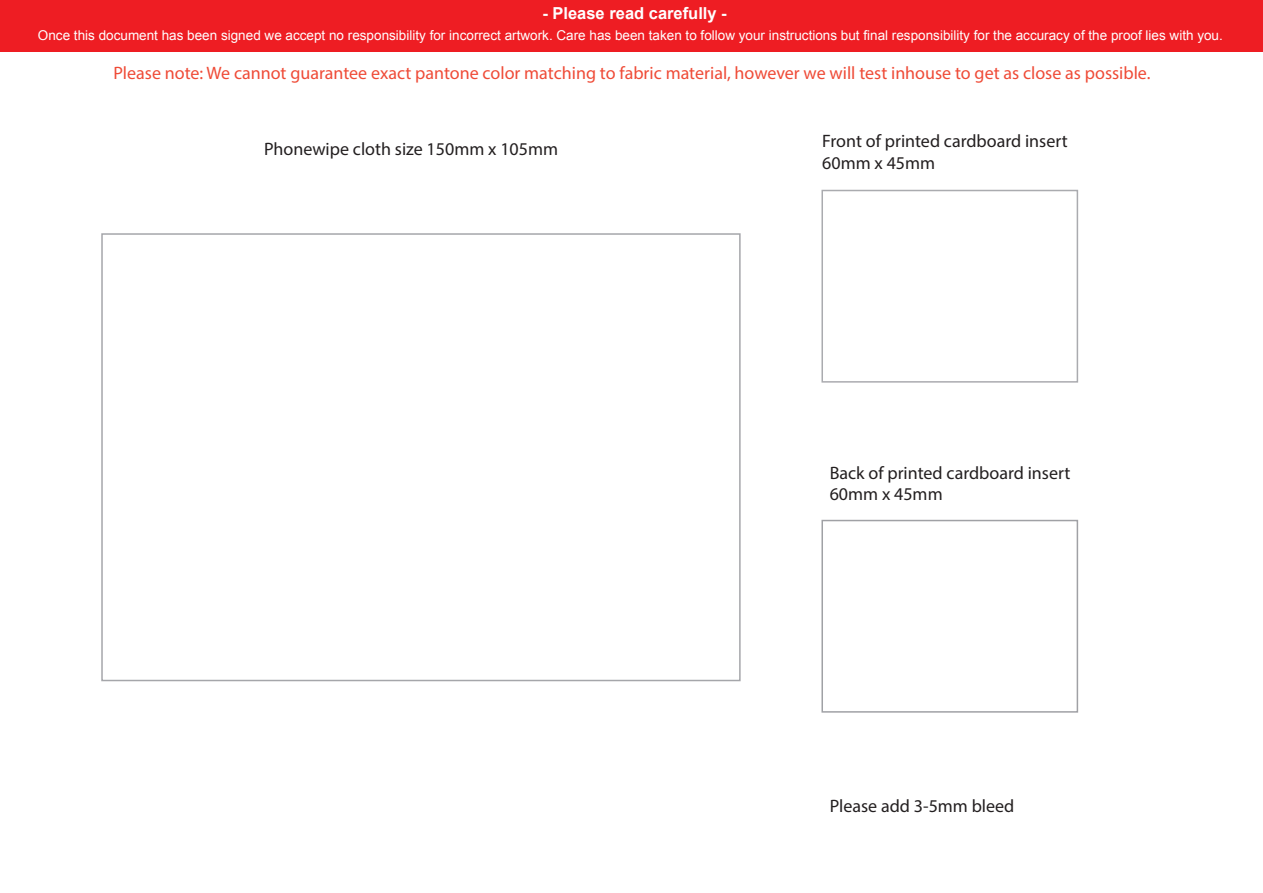
<style>
.page{position:relative;width:1263px;height:893px;background:#fff}
.page>*{position:absolute;margin:0;border:0;box-sizing:border-box;transform-origin:0 0}
.t1{font:18px/21.6px "Myriad Pro";color:#231f20}
.t2{font:18px "Myriad Pro";color:#ef4b37}
.t3{font:700 16.5px "Arial";color:#fff}
.t4{font:13.5px "Arial";color:#fff}
</style>
<div class="page">
<div style="left:0;top:0;width:1263px;height:52px;background:#ee1d23"></div>
<div style="left:101px;top:233px;width:640px;height:448px;border:2px solid #a5a6aa"></div>
<div style="left:821px;top:190px;width:257px;height:193px;border:2px solid #aaabaf"></div>
<div style="left:821px;top:520px;width:257px;height:193px;border:2px solid #a0a1a5"></div>
<p class="t3" style="left:542px;top:2px;width:186px">- Please read carefully -</p>
<p class="t4" style="left:38px;top:26px;width:1186px">Once this document has been signed we accept no responsibility for incorrect artwork. Care has been taken to follow your instructions but final responsibility for the accuracy of the proof lies with you.</p>
<h1 class="t2" style="left:113px;top:62px;width:1038px">Please note: We cannot guarantee exact pantone color matching to fabric material, however we will test inhouse to get as close as possible.</h1>
<h1 class="t1" style="left:264px;top:137px;width:296px">Phonewipe cloth size 150mm x 105mm</h1>
<h1 class="t1" style="left:822px;top:130px;width:247px">Front of printed cardboard insert<br>60mm x 45mm</h1>
<h1 class="t1" style="left:830px;top:461px;width:242px">Back of printed cardboard insert<br>60mm x 45mm</h1>
<h1 class="t1" style="left:830px;top:794px;width:186px">Please add 3-5mm bleed</h1>
</div>
